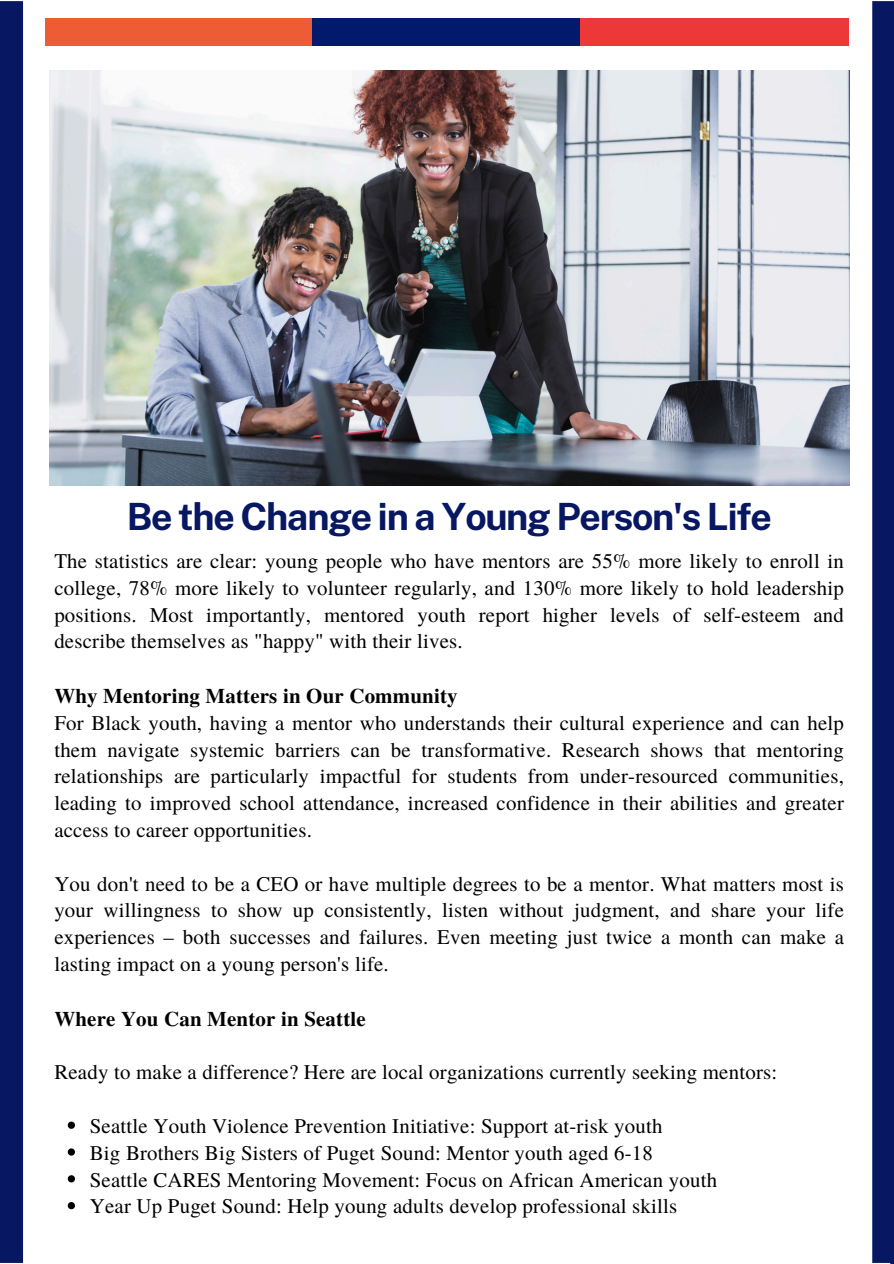
<style>
.page{position:relative;width:894px;height:1264px;background:#fff}
.page>*{position:absolute;margin:0;border:0;box-sizing:border-box;transform-origin:0 0}
.t1{font:700 37.5px "Public Sans";letter-spacing:-.035em;color:#071762}
.t2{font:20.85px/26.8px "Te X Gyre Termes";letter-spacing:.01em;color:#000;text-align:justify}
.t3{font:700 20.85px "Te X Gyre Termes";letter-spacing:.01em;color:#000}
</style>
<div class="page">
<div style="left:0;top:1px;width:23px;height:1261px;background:#071762"></div>
<svg style="left:872px;top:1px;width:21px;height:1262px;background:#101f67"></svg>
<div style="left:45px;top:18px;width:268px;height:28px;background:#ee5c36"></div>
<div style="left:312px;top:18px;width:268px;height:28px;background:#021a6c"></div>
<div style="left:580px;top:18px;width:268px;height:28px;background:#ed383a"></div>
<svg style="left:68px;top:1121px;width:7px;height:7px"></svg>
<svg style="left:68px;top:1148px;width:7px;height:7px"></svg>
<svg style="left:68px;top:1175px;width:7px;height:7px"></svg>
<svg style="left:68px;top:1202px;width:7px;height:7px"></svg>
<img style="left:50px;top:70px;width:798px;height:415px">
<p class="t1" style="left:127px;top:494px;width:646px">Be the Change in a Young Person's Life</p>
<p class="t2" style="left:54px;top:546px;width:790px">The statistics are clear: young people who have mentors are 55% more likely to enroll in college, 78% more likely to volunteer regularly, and 130% more likely to hold leadership positions. Most importantly, mentored youth report higher levels of self-esteem and describe themselves as "happy" with their lives.</p>
<p class="t3" style="left:54px;top:679px;width:404px">Why Mentoring Matters in Our Community</p>
<h1 class="t2" style="left:54px;top:708px;width:790px">For Black youth, having a mentor who understands their cultural experience and can help them navigate systemic barriers can be transformative. Research shows that mentoring relationships are particularly impactful for students from under-resourced communities, leading to improved school attendance, increased confidence in their abilities and greater access to career opportunities.</h1>
<p class="t2" style="left:54px;top:869px;width:790px">You don't need to be a CEO or have multiple degrees to be a mentor. What matters most is your willingness to show up consistently, listen without judgment, and share your life experiences – both successes and failures. Even meeting just twice a month can make a lasting impact on a young person's life.</p>
<p class="t3" style="left:54px;top:1002px;width:313px">Where You Can Mentor in Seattle</p>
<p class="t2" style="left:54px;top:1057px;width:724px">Ready to make a difference? Here are local organizations currently seeking mentors:</p>
<p class="t2" style="left:90px;top:1111px;width:574px">Seattle Youth Violence Prevention Initiative: Support at-risk youth</p>
<h2 class="t2" style="left:90px;top:1138px;width:564px">Big Brothers Big Sisters of Puget Sound: Mentor youth aged 6-18</h2>
<p class="t2" style="left:90px;top:1164px;width:628px">Seattle CARES Mentoring Movement: Focus on African American youth</p>
<p class="t2" style="left:90px;top:1191px;width:589px">Year Up Puget Sound: Help young adults develop professional skills</p>
</div>
